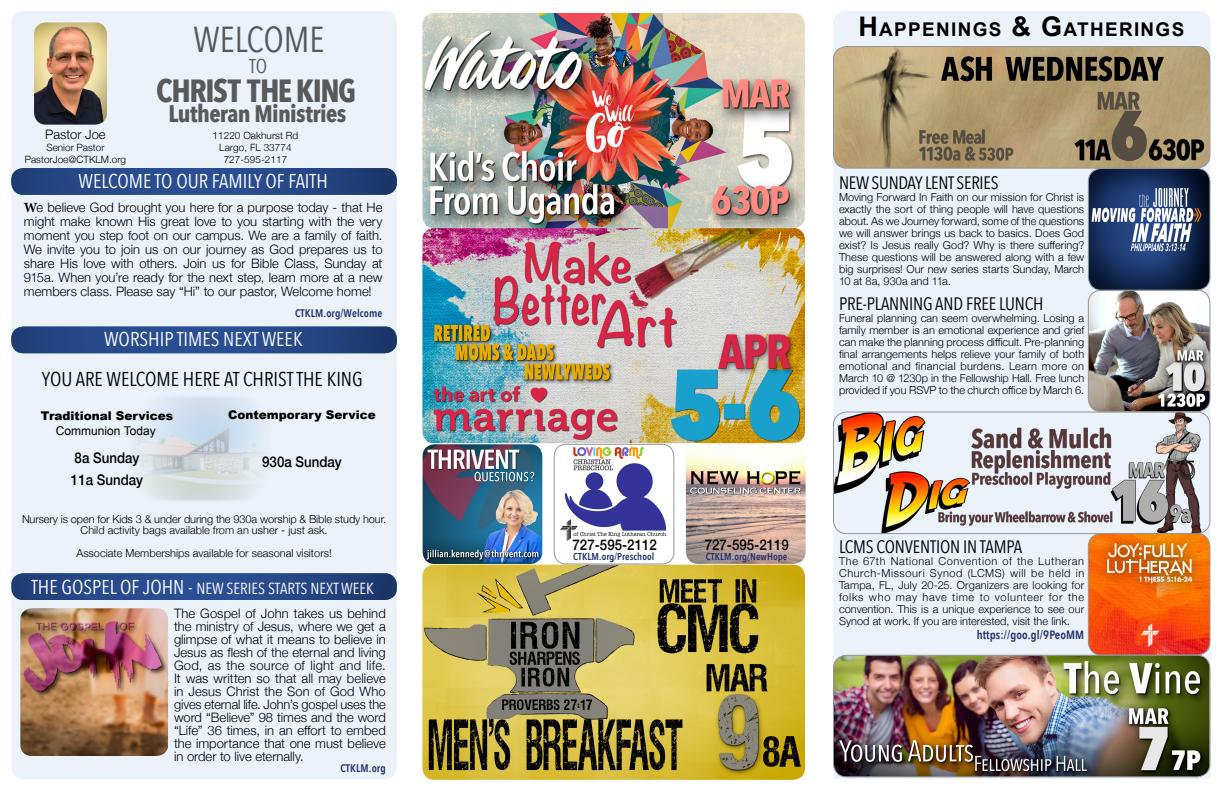
<style>
.page{position:relative;width:1224px;height:792px;background:#fff}
.page>*{position:absolute;margin:0;border:0;box-sizing:border-box;transform-origin:0 0}
.t1{font:36px "Avenir Next Condensed";color:#58595b}
.t2{font:700 32px "Avenir Next Condensed";letter-spacing:-.045em;color:#58595b}
.t3{font:700 23.8px "Avenir Next Condensed";letter-spacing:-.025em;color:#58595b}
.t4{font:20px "Avenir Next Condensed";color:#fff}
.t5{font:20px "Avenir Next Condensed";color:#000}
.t6{font:20px "Avenir Next Condensed";color:#58595b}
.t7{font:700 18.9px "Arial";letter-spacing:.07em;color:#000}
.t8{font:18px "Avenir Next Condensed";letter-spacing:-.01em;color:#000}
.t9{font:16px "Avenir Next Condensed";color:#fff}
.t10{font:500 14.7px/21.8px "Helvetica Neue";color:#000;scale:.9 1}
.t11{font:300 13px/13px "Helvetica Neue";color:#000;text-align:justify}
.t12{font:900 12px "Arial";color:#000}
.t13{font:600 12px "Avenir Next Condensed";letter-spacing:.01em;color:#24326d}
.t14{font:12px "Arial";color:#000}
.t15{font:300 11px/12px "Helvetica Neue";color:#000;text-align:justify}
.t16{font:600 11px "Avenir Next Condensed";letter-spacing:.01em;color:#24326d}
.t17{font:300 10px/12px "Helvetica Neue";letter-spacing:.005em;color:#000;text-align:center}
.t18{font:600 10px "Avenir Next Condensed";letter-spacing:.01em;color:#24326d}
.s1{font-family:"Minion Pro";font-weight:700;font-size:14px}
.s2{font-size:20px}
.s3{font-size:27px}
</style>
<div class="page">
<div style="left:833px;top:11px;width:377px;height:768px;background:#ebf2f9"></div>
<div style="left:11px;top:11px;width:386px;height:768px;background:#ebf2f9;border-radius:12px"></div>
<img style="left:135px;top:396px;width:129px;height:105px">
<img style="left:11px;top:168px;width:386px;height:27px">
<img style="left:11px;top:327px;width:386px;height:26px">
<img style="left:12px;top:573px;width:385px;height:27px">
<img style="left:422px;top:565px;width:383px;height:215px">
<img style="left:422px;top:13px;width:383px;height:430px">
<img style="left:558px;top:444px;width:110px;height:97px">
<div style="left:554px;top:444px;width:120px;height:120px;border:1px solid #939598;border-radius:12px"></div>
<img style="left:686px;top:447px;width:120px;height:117px">
<img style="left:34px;top:22px;width:73px;height:103px">
<img style="left:20px;top:608px;width:148px;height:148px">
<img style="left:1088px;top:534px;width:122px;height:121px">
<div style="left:1088px;top:533px;width:122px;height:122px;border:1px solid #939598;border-radius:13px"></div>
<img style="left:1088px;top:169px;width:122px;height:243px">
<div style="left:1088px;top:290px;width:122px;height:122px;border:1px solid #939598;border-radius:13px"></div>
<img style="left:834px;top:47px;width:376px;height:121px">
<div style="left:833px;top:46px;width:377px;height:122px;border:1px solid #939598;border-radius:13px"></div>
<img style="left:834px;top:655px;width:376px;height:122px">
<div style="left:833px;top:655px;width:377px;height:122px;border:1px solid #939598;border-radius:13px"></div>
<img style="left:423px;top:444px;width:119px;height:120px">
<div style="left:1088px;top:168px;width:122px;height:122px;border:1px solid #939598;border-radius:13px"></div>
<img style="left:834px;top:412px;width:376px;height:122px">
<div style="left:833px;top:412px;width:377px;height:122px;border:1px solid #939598;border-radius:13px"></div>
<h1 class="t1" style="left:194px;top:9px;width:133px">WELCOME</h1>
<h3 class="t6" style="left:249px;top:49px;width:19px">TO</h3>
<p class="t11" style="left:45px;top:127px;width:62px">Pastor Joe</p>
<p class="t17" style="left:25px;top:140px;width:103px">Senior Pastor<br>PastorJoe@CTKLM.org</p>
<h2 class="t2" style="left:156px;top:71px;width:201px">CHRIST THE KING</h2>
<h3 class="t3" style="left:168px;top:99px;width:179px">Lutheran Ministries</h3>
<p class="t17" style="left:213px;top:128px;width:87px">11220 Oakhurst Rd<br>Largo, FL 33774<br>727-595-2117</p>
<h3 class="t4" style="left:79px;top:164px;width:251px">WELCOME TO OUR FAMILY OF FAITH</h3>
<p class="t11" style="left:24px;top:199px;width:360px;line-height:14px"><span class="s1">W</span>e believe God brought you here for a purpose today - that He might make known His great love to you starting with the very moment you step foot on our campus. We are a family of faith.<br>We invite you to join us on our journey as God prepares us to share His love with others. Join us for Bible Class, Sunday at 915a. When you’re ready for the next step, learn more at a new members class. Please say “Hi” to our pastor, Welcome home!</p>
<p class="t16" style="left:295px;top:304px;width:89px">CTKLM.org/Welcome</p>
<h3 class="t4" style="left:104px;top:322px;width:200px">WORSHIP TIMES NEXT WEEK</h3>
<h3 class="t5" style="left:42px;top:362px;width:323px">YOU ARE WELCOME HERE AT CHRIST THE KING</h3>
<p class="t12" style="left:41px;top:407px;width:134px">Traditional Services</p>
<h3 class="t10" style="left:71px;top:446px;width:82px">8a Sunday<br>11a Sunday</h3>
<p class="t14" style="left:56px;top:423px;width:101px">Communion Today</p>
<p class="t12" style="left:228px;top:406px;width:149px">Contemporary Service</p>
<h3 class="t10" style="left:262px;top:450px;width:90px">930a Sunday</h3>
<p class="t15" style="left:22px;top:512px;width:366px;line-height:11.2px;text-align:center">Nursery is open for Kids 3 &amp; under during the 930a worship &amp; Bible study hour.<br>Child activity bags available from an usher - just ask.</p>
<p class="t15" style="left:76px;top:546px;width:257px">Associate Memberships available for seasonal visitors!</p>
<h3 class="t9" style="left:31px;top:575px;width:344px"><span class="s2">THE GOSPEL OF JOHN -</span> NEW SERIES STARTS NEXT WEEK</h3>
<p class="t11" style="left:174px;top:605px;width:213px">The Gospel of John takes us behind the ministry of Jesus, where we get a glimpse of what it means to believe in Jesus as flesh of the eternal and living God, as the source of light and life.<br>It was written so that all may believe in Jesus Christ the Son of God Who gives eternal life. John’s gospel uses the word “Believe” 98 times and the word “Life” 36 times, in an effort to embed the importance that one must believe in order to live eternally.</p>
<p class="t16" style="left:340px;top:759px;width:47px">CTKLM.org</p>
<h3 class="t7" style="left:858px;top:17px;width:327px"><span class="s3">H</span>APPENINGS <span class="s3">&amp; G</span>ATHERINGS</h3>
<h3 class="t8" style="left:839px;top:167px;width:161px">NEW SUNDAY LENT SERIES</h3>
<p class="t15" style="left:839px;top:190px;width:247px">Moving Forward In Faith on our mission for Christ is exactly the sort of thing people will have questions about. As we Journey forward, some of the questions we will answer brings us back to basics. Does God exist? Is Jesus really God? Why is there suffering?<br>These questions will be answered along with a few big surprises! Our new series starts Sunday, March 10 at 8a, 930a and 11a.</p>
<h3 class="t8" style="left:839px;top:289px;width:206px">PRE-PLANNING AND FREE LUNCH</h3>
<p class="t15" style="left:839px;top:312px;width:247px">Funeral planning can seem overwhelming. Losing a family member is an emotional experience and grief can make the planning process difficult. Pre-planning final arrangements helps relieve your family of both emotional and financial burdens. Learn more on March 10 @ 1230p in the Fellowship Hall. Free lunch provided if you RSVP to the church office by March 6.</p>
<h3 class="t10" style="left:573px;top:533px;width:95px">727-595-2112</h3>
<p class="t18" style="left:573px;top:548px;width:83px">CTKLM.org/Preschool</p>
<h3 class="t10" style="left:705px;top:532px;width:95px">727-595-2119</h3>
<p class="t18" style="left:706px;top:548px;width:83px">CTKLM.org/NewHope</p>
<h3 class="t8" style="left:839px;top:532px;width:185px">LCMS CONVENTION IN TAMPA</h3>
<p class="t15" style="left:839px;top:554px;width:247px">The 67th National Convention of the Lutheran Church-Missouri Synod (LCMS) will be held in Tampa, FL, July 20-25. Organizers are looking for folks who may have time to volunteer for the convention. This is a unique experience to see our Synod at work. If you are interested, visit the link.</p>
<p class="t13" style="left:977px;top:624px;width:109px">https://goo.gl/9PeoMM</p>
</div>
